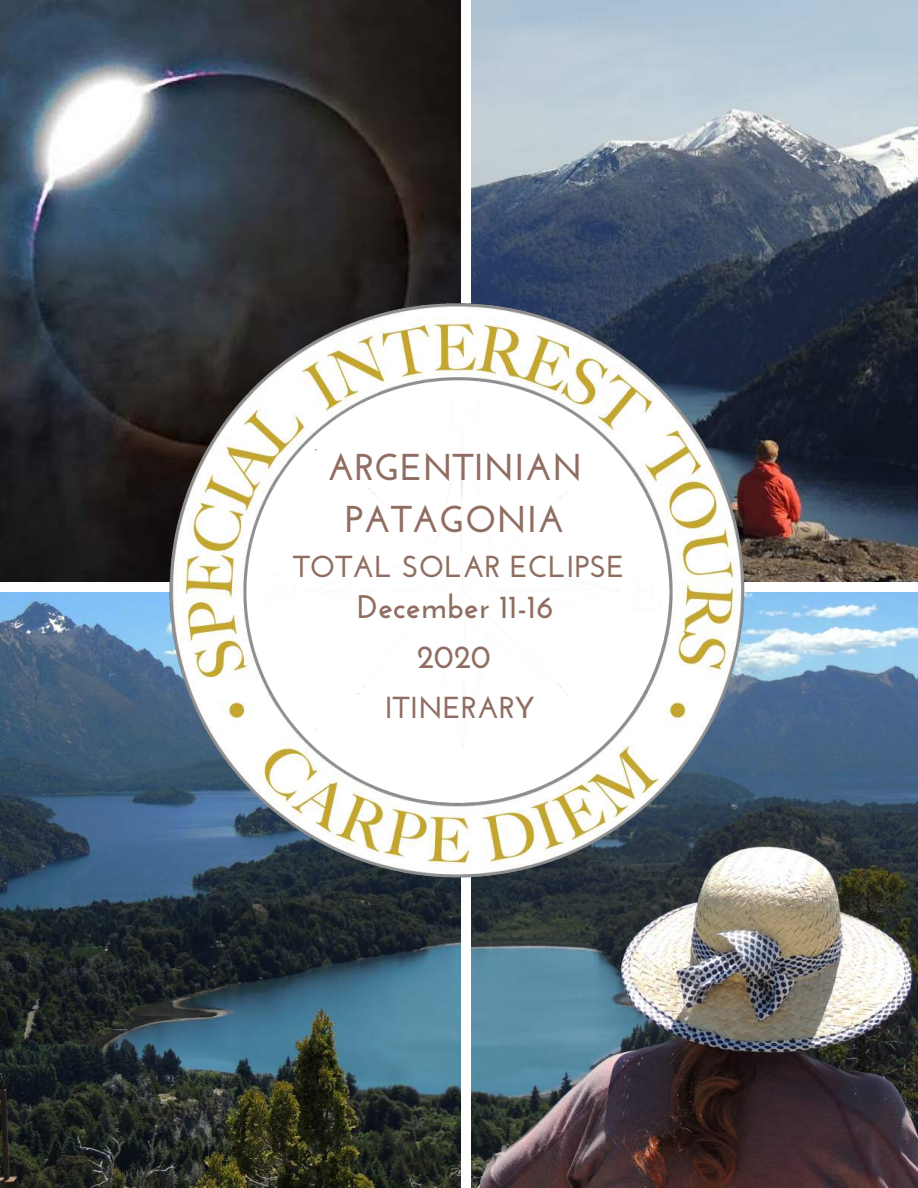
<style>
.page{position:relative;width:918px;height:1188px;background:#fff}
.page>*{position:absolute;margin:0;border:0;box-sizing:border-box;transform-origin:0 0}
.t1{font:700 37.35px/51.8px "Josefin Sans";color:#8f6e61;text-align:center}
.t2{font:700 32.7px "Josefin Sans";color:#8f6e61}
.t3{font:700 30.3px "Josefin Sans";color:#8f6e61}
</style>
<div class="page">
<img style="left:0;top:0;width:460px;height:582px">
<img style="left:471px;top:0;width:447px;height:582px">
<img style="left:0;top:593px;width:460px;height:595px">
<img style="left:471px;top:593px;width:447px;height:595px">
<img style="left:160px;top:293px;width:590px;height:595px">
<p class="t1" style="left:327px;top:445px;width:257px">ARGENTINIAN<br>PATAGONIA</p>
<p class="t3" style="left:293px;top:554px;width:333px">TOTAL SOLAR ECLIPSE</p>
<p class="t2" style="left:357px;top:593px;width:198px">December 11-16</p>
<p class="t2" style="left:417px;top:644px;width:76px">2020</p>
<p class="t3" style="left:385px;top:695px;width:151px">ITINERARY</p>
</div>
